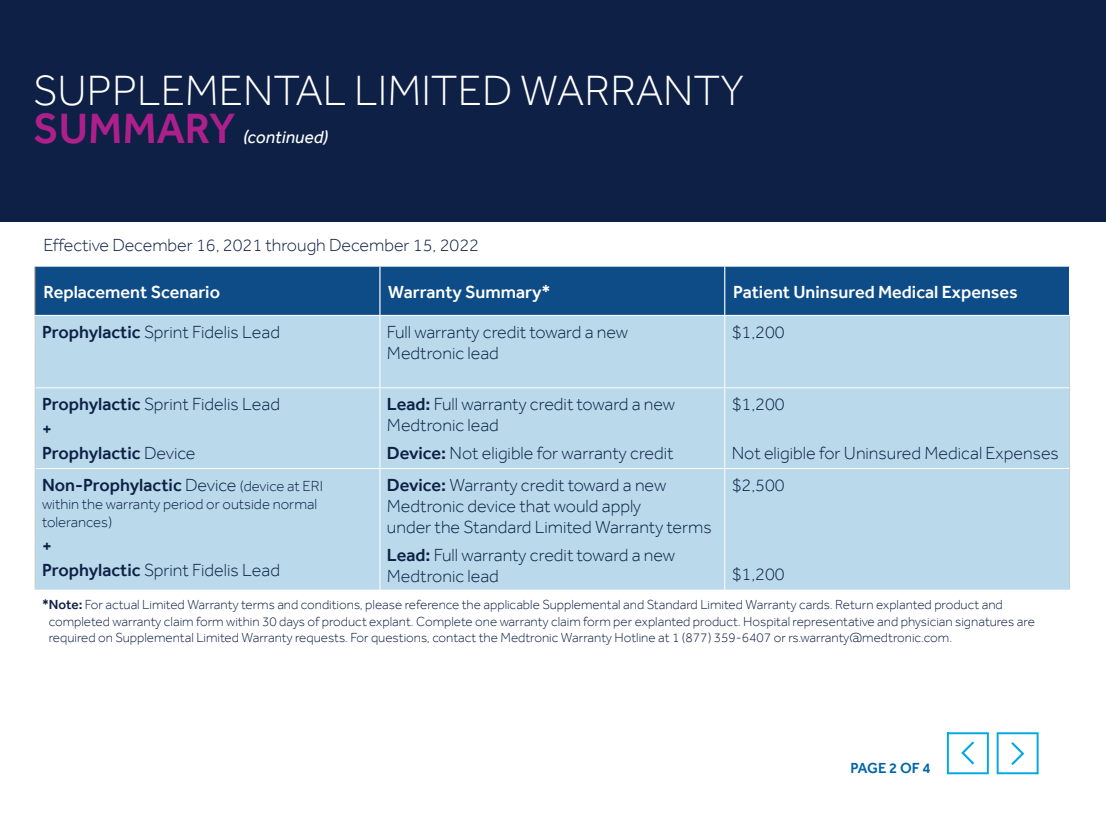
<style>
.page{position:relative;width:1106px;height:830px;background:#fff}
.page>*{position:absolute;margin:0;border:0;box-sizing:border-box;transform-origin:0 0}
.t1{font:300 43.5px "Effra";color:#fff}
.t2{font:500 43.5px "Effra";color:#ad208c}
.t3{font:300 18px/21px "Effra";color:#0e2045}
.t4{font:500 18px/24.3px "Effra";color:#0e2045}
.t5{font:500 18px "Effra";color:#fff}
.t6{font:italic 18px "Effra";color:#fff}
.t7{font:300 15px/18px "Effra";color:#0e2045}
.t8{font:500 15px "Effra";letter-spacing:-.01em;color:#0065a4}
.t9{font:300 13.5px/16.5px "Effra";color:#0e2045}
.s1{font-weight:500}
.s2{font-weight:300}
.s3{font-weight:300;font-size:15px}
</style>
<div class="page">
<svg style="left:997px;top:732px;width:42px;height:42px"></svg>
<svg style="left:947px;top:732px;width:42px;height:42px"></svg>
<div style="left:36px;top:267px;width:1033px;height:48px;background:#0e4c87"></div>
<div style="left:36px;top:316px;width:1033px;height:273px;background:#bad9eb"></div>
<hr style="left:35px;top:267px;width:1px;height:48px;background:#6d6e71">
<hr style="left:379px;top:267px;width:2px;height:48px;background:#fff">
<hr style="left:724px;top:267px;width:1px;height:48px;background:#fff">
<hr style="left:36px;top:468px;width:344px;height:1px;background:#fff">
<hr style="left:380px;top:468px;width:345px;height:1px;background:#fff">
<hr style="left:725px;top:468px;width:344px;height:1px;background:#fff">
<hr style="left:35px;top:316px;width:1px;height:72px;background:#c8caca">
<hr style="left:1069px;top:316px;width:1px;height:72px;background:#c8caca">
<hr style="left:35px;top:388px;width:1px;height:80px;background:#c8caca">
<hr style="left:1069px;top:388px;width:1px;height:80px;background:#c8caca">
<hr style="left:35px;top:468px;width:1px;height:121px;background:#c8caca">
<hr style="left:1069px;top:468px;width:1px;height:121px;background:#c8caca">
<hr style="left:379px;top:316px;width:1px;height:71px;background:#fff">
<hr style="left:724px;top:316px;width:1px;height:71px;background:#fff">
<hr style="left:36px;top:387px;width:344px;height:1px;background:#fff">
<hr style="left:380px;top:387px;width:345px;height:1px;background:#fff">
<hr style="left:379px;top:388px;width:1px;height:80px;background:#fff">
<hr style="left:725px;top:387px;width:344px;height:1px;background:#fff">
<hr style="left:724px;top:388px;width:1px;height:80px;background:#fff">
<hr style="left:379px;top:469px;width:1px;height:120px;background:#fff">
<hr style="left:724px;top:469px;width:1px;height:120px;background:#fff">
<div style="left:0;top:0;width:1106px;height:221px;background:#0e2045"></div>
<h1 class="t1" style="left:33px;top:66px;width:712px">SUPPLEMENTAL LIMITED WARRANTY</h1>
<h1 class="t2" style="left:33px;top:102px;width:204px">SUMMARY</h1>
<h2 class="t6" style="left:243px;top:126px;width:87px">(continued)</h2>
<h2 class="t3" style="left:43px;top:235px;width:437px">Effective December 16, 2021 through December 15, 2022</h2>
<h2 class="t5" style="left:43px;top:281px;width:178px">Replacement Scenario</h2>
<h2 class="t5" style="left:388px;top:281px;width:164px">Warranty Summary*</h2>
<h2 class="t5" style="left:733px;top:281px;width:286px">Patient Uninsured Medical Expenses</h2>
<h2 class="t3" style="left:42px;top:321px;width:239px"><span class="s1">Prophylactic</span> Sprint Fidelis Lead</h2>
<h2 class="t3" style="left:387px;top:321px;width:243px">Full warranty credit toward a new<br>Medtronic lead</h2>
<h2 class="t3" style="left:732px;top:321px;width:54px">$1,200</h2>
<h2 class="t4" style="left:42px;top:392px;width:239px">Prophylactic <span class="s2">Sprint Fidelis Lead </span>+<br>Prophylactic <span class="s2">Device</span></h2>
<h2 class="t3" style="left:387px;top:394px;width:290px"><span class="s1">Lead:</span> Full warranty credit toward a new<br>Medtronic lead</h2>
<h2 class="t3" style="left:732px;top:394px;width:54px">$1,200</h2>
<h2 class="t3" style="left:732px;top:442px;width:329px">Not eligible for Uninsured Medical Expenses</h2>
<h2 class="t3" style="left:387px;top:442px;width:288px"><span class="s1">Device:</span> Not eligible for warranty credit</h2>
<h2 class="t3" style="left:732px;top:474px;width:54px">$2,500</h2>
<h2 class="t3" style="left:387px;top:474px;width:326px"><span class="s1">Device:</span> Warranty credit toward a new<br>Medtronic device that would apply<br>under the Standard Limited Warranty terms</h2>
<h2 class="t3" style="left:387px;top:544px;width:290px"><span class="s1">Lead:</span> Full warranty credit toward a new<br>Medtronic lead</h2>
<h2 class="t4" style="left:42px;top:472px;width:282px">Non-Prophylactic <span class="s2">Device</span> <span class="s3">(device at ERI</span></h2>
<p class="t7" style="left:42px;top:495px;width:277px">within the warranty period or outside normal tolerances)</p>
<h2 class="t3" style="left:42px;top:534px;width:239px;line-height:23.9px"><span class="s1">+<br>Prophylactic</span> Sprint Fidelis Lead</h2>
<h2 class="t3" style="left:732px;top:563px;width:54px">$1,200</h2>
<p class="t9" style="left:49px;top:596px;width:987px;text-indent:-7px"><span class="s1">*Note:</span> For actual Limited Warranty terms and conditions, please reference the applicable Supplemental and Standard Limited Warranty cards. Return explanted product and completed warranty claim form within 30 days of product explant. Complete one warranty claim form per explanted product. Hospital representative and physician signatures are required on Supplemental Limited Warranty requests. For questions, contact the Medtronic Warranty Hotline at 1 (877) 359-6407 or rs.warranty@medtronic.com.</p>
<p class="t8" style="left:851px;top:759px;width:82px">PAGE 2 OF 4</p>
</div>
